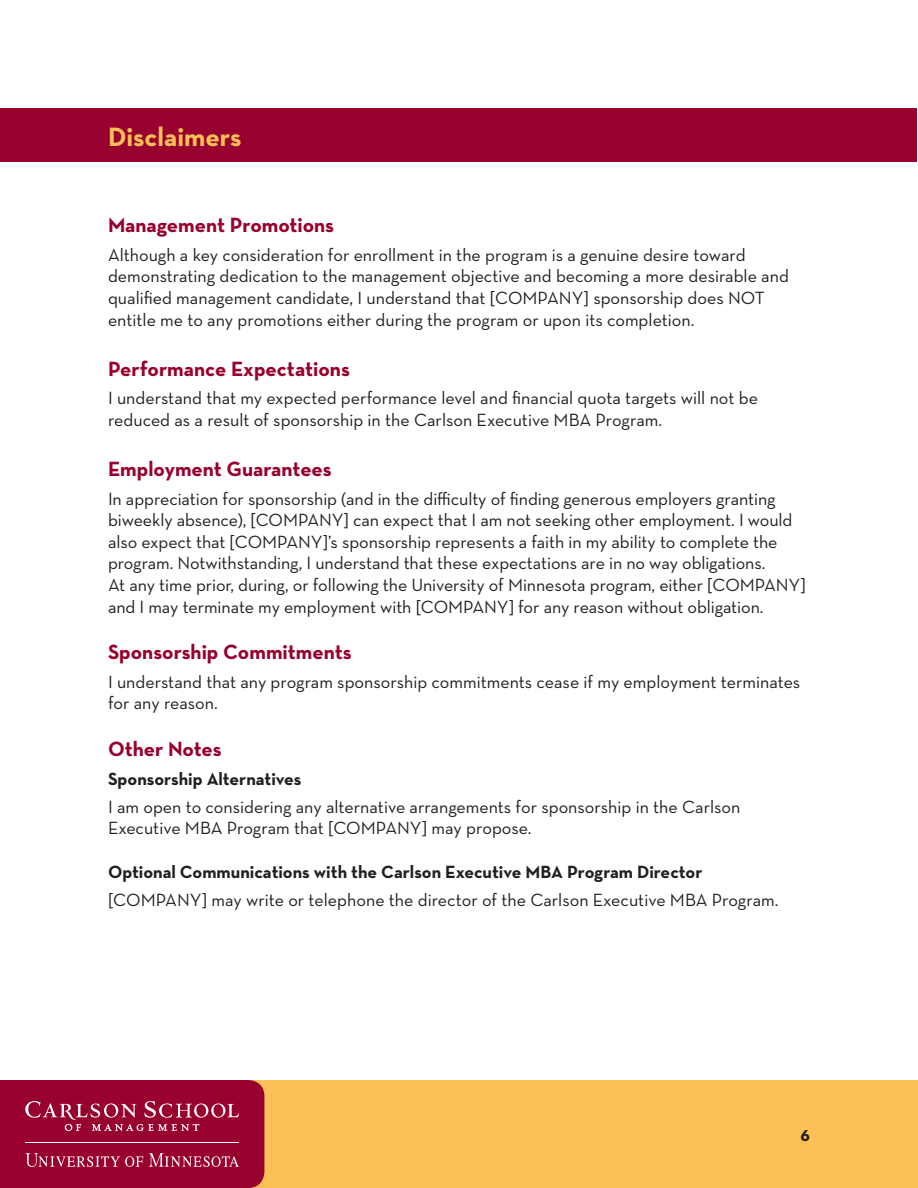
<style>
.page{position:relative;width:918px;height:1188px;background:#fff}
.page>*{position:absolute;margin:0;border:0;box-sizing:border-box;transform-origin:0 0}
.t1{font:700 27px "Neutraface Text";color:#fdc056}
.t2{font:700 21px "Neutraface Text";color:#98012d}
.t3{font:18px/21.6px "Neutraface Text";letter-spacing:-.005em;color:#231f20}
.t4{font:700 18px "Neutraface Text";color:#231f20}
</style>
<div class="page">
<div style="left:0;top:1080px;width:918px;height:108px;background:#fdc056"></div>
<svg style="left:0;top:1080px;width:264px;height:108px;background:#9f123a"></svg>
<div style="left:1px;top:108px;width:916px;height:54px;background:#98012d"></div>
<h1 class="t1" style="left:108px;top:119px;width:135px">Disclaimers</h1>
<p class="t2" style="left:108px;top:212px;width:228px">Management Promotions</p>
<p class="t3" style="left:108px;top:244px;width:683px">Although a key consideration for enrollment in the program is a genuine desire toward demonstrating dedication to the management objective and becoming a more desirable and qualified management candidate, I understand that [COMPANY] sponsorship does NOT entitle me to any promotions either during the program or upon its completion.</p>
<p class="t2" style="left:108px;top:355px;width:243px">Performance Expectations</p>
<p class="t3" style="left:108px;top:387px;width:652px">I understand that my expected performance level and financial quota targets will not be reduced as a result of sponsorship in the Carlson Executive MBA Program.</p>
<p class="t2" style="left:108px;top:456px;width:225px">Employment Guarantees</p>
<p class="t3" style="left:108px;top:487px;width:699px">In appreciation for sponsorship (and in the difficulty of finding generous employers granting biweekly absence), [COMPANY] can expect that I am not seeking other employment. I would also expect that [COMPANY]’s sponsorship represents a faith in my ability to complete the program. Notwithstanding, I understand that these expectations are in no way obligations.<br>At any time prior, during, or following the University of Minnesota program, either [COMPANY] and I may terminate my employment with [COMPANY] for any reason without obligation.</p>
<p class="t2" style="left:108px;top:639px;width:245px">Sponsorship Commitments</p>
<p class="t3" style="left:108px;top:671px;width:694px">I understand that any program sponsorship commitments cease if my employment terminates for any reason.</p>
<p class="t2" style="left:108px;top:736px;width:115px">Other Notes</p>
<p class="t4" style="left:108px;top:767px;width:195px">Sponsorship Alternatives</p>
<p class="t3" style="left:108px;top:796px;width:634px">I am open to considering any alternative arrangements for sponsorship in the Carlson<br>Executive MBA Program that [COMPANY] may propose.</p>
<p class="t4" style="left:108px;top:860px;width:596px">Optional Communications with the Carlson Executive MBA Program Director</p>
<p class="t3" style="left:108px;top:889px;width:672px">[COMPANY] may write or telephone the director of the Carlson Executive MBA Program.</p>
<p class="t4" style="left:800px;top:1123px;width:11px">6</p>
</div>
